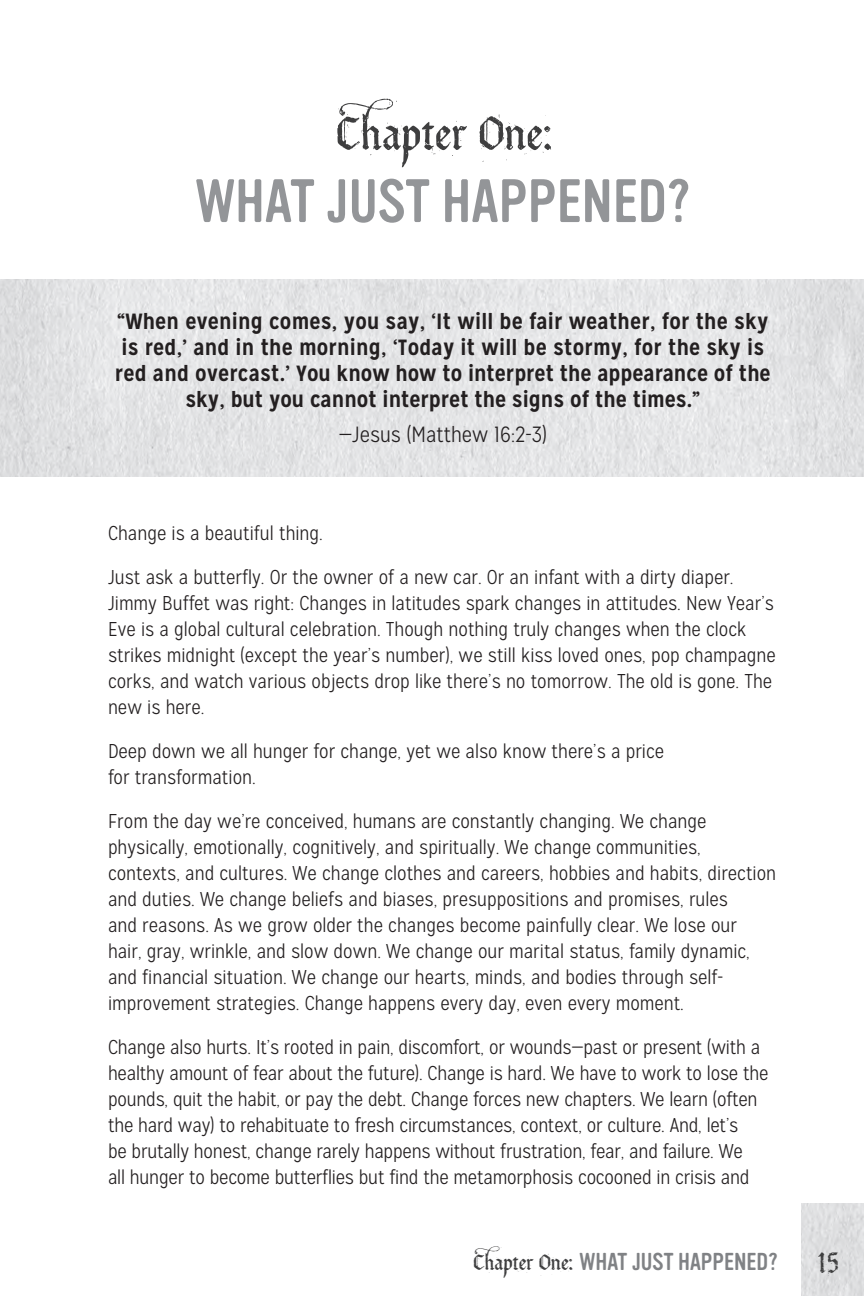
<style>
.page{position:relative;width:864px;height:1296px;background:#fff}
.page>*{position:absolute;margin:0;border:0;box-sizing:border-box;transform-origin:0 0}
.t1{font:60px "Vinyl OT";color:#939598}
.t2{font:52px "Bucanera Antiqued Swash";color:#3e3e3f}
.t3{font:24px "Vinyl OT";color:#808285}
.t4{font:700 22px/26px "Mission Gothic";letter-spacing:.01em;color:#231f20;text-align:center}
.t5{font:300 22px "Mission Gothic";color:#231f20}
.t6{font:300 20px/26px "Mission Gothic";color:#231f20}
.s1{font-family:"Bucanera Antiqued Swash";color:#3e3e3f}
.s2{font-family:"Bucanera Antiqued Swash";font-size:32px;color:#3e3e3f}
</style>
<div class="page">
<img style="left:801px;top:1204px;width:63px;height:92px">
<img style="left:0;top:280px;width:864px;height:197px">
<p class="t2" style="left:335px;top:102px;width:218px">Chapter One:</p>
<p class="t1" style="left:195px;top:168px;width:496px">WHAT JUST HAPPENED?</p>
<p class="t4" style="left:115px;top:308px;width:657px">“When evening comes, you say, ‘It will be fair weather, for the sky is red,’ and in the morning, ‘Today it will be stormy, for the sky is red and overcast.’ You know how to interpret the appearance of the sky, but you cannot interpret the signs of the times.”</p>
<p class="t5" style="left:339px;top:422px;width:210px">—Jesus (Matthew 16:2-3)</p>
<p class="t6" style="left:108px;top:520px;width:216px">Change is a beautiful thing.</p>
<p class="t6" style="left:108px;top:564px;width:669px">Just ask a butterfly. Or the owner of a new car. Or an infant with a dirty diaper.<br>Jimmy Buffet was right: Changes in latitudes spark changes in attitudes. New Year’s Eve is a global cultural celebration. Though nothing truly changes when the clock strikes midnight (except the year’s number), we still kiss loved ones, pop champagne corks, and watch various objects drop like there’s no tomorrow. The old is gone. The new is here.</p>
<p class="t6" style="left:108px;top:738px;width:558px">Deep down we all hunger for change, yet we also know there’s a price for transformation.</p>
<p class="t6" style="left:108px;top:808px;width:670px">From the day we’re conceived, humans are constantly changing. We change physically, emotionally, cognitively, and spiritually. We change communities, contexts, and cultures. We change clothes and careers, hobbies and habits, direction and duties. We change beliefs and biases, presuppositions and promises, rules<br>and reasons. As we grow older the changes become painfully clear. We lose our<br>hair, gray, wrinkle, and slow down. We change our marital status, family dynamic, and financial situation. We change our hearts, minds, and bodies through self&shy;improvement strategies. Change happens every day, even every moment.</p>
<p class="t6" style="left:108px;top:1034px;width:662px">Change also hurts. It’s rooted in pain, discomfort, or wounds—past or present (with a healthy amount of fear about the future). Change is hard. We have to work to lose the pounds, quit the habit, or pay the debt. Change forces new chapters. We learn (often the hard way) to rehabituate to fresh circumstances, context, or culture. And, let’s<br>be brutally honest, change rarely happens without frustration, fear, and failure. We<br>all hunger to become butterflies but find the metamorphosis cocooned in crisis and</p>
<p class="t3" style="left:473px;top:1248px;width:368px"><span class="s1">Chapter One:</span> WHAT JUST HAPPENED? <span class="s2">15</span></p>
</div>
